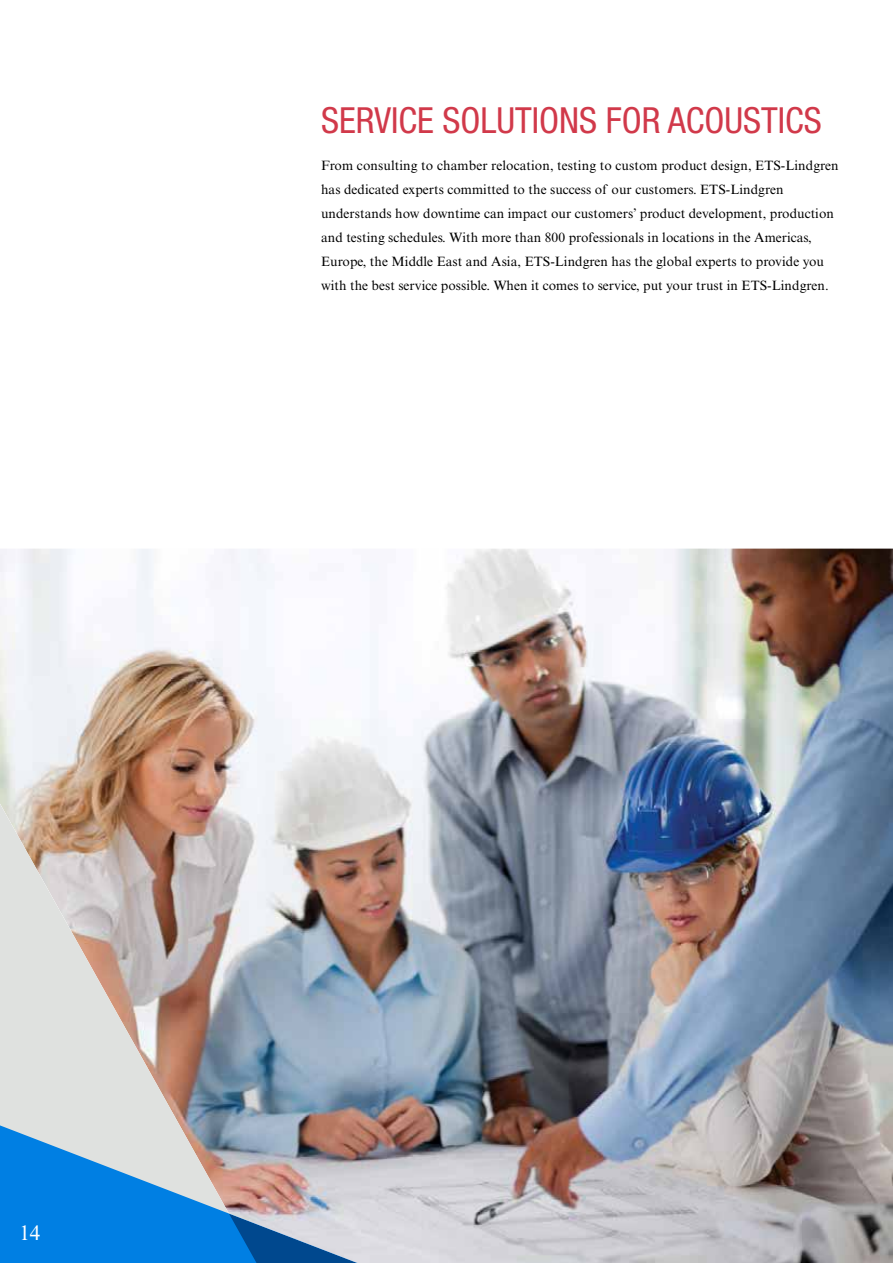
<style>
.page{position:relative;width:893px;height:1263px;background:#fff}
.page>*{position:absolute;margin:0;border:0;box-sizing:border-box;transform-origin:0 0}
.t1{font:condensed 36px "Helvetica Neue LT Std";color:#d1394a}
.t2{font:21px "Times New Roman MT Std";color:#fff}
.t3{font:13.5px/24px "Times New Roman MT Std";letter-spacing:.005em;color:#000}
</style>
<div class="page">
<img style="left:0;top:549px;width:893px;height:714px">
<h1 class="t1" style="left:321px;top:99px;width:502px">SERVICE SOLUTIONS FOR ACOUSTICS</h1>
<p class="t3" style="left:321px;top:154px;width:519px">From consulting to chamber relocation, testing to custom product design, ETS-Lindgren has dedicated experts committed to the success of our customers. ETS-Lindgren understands how downtime can impact our customers’ product development, production and testing schedules. With more than 800 professionals in locations in the Americas, Europe, the Middle East and Asia, ETS-Lindgren has the global experts to provide you with the best service possible. When it comes to service, put your trust in ETS-Lindgren.</p>
<h2 class="t2" style="left:19px;top:1220px;width:22px">14</h2>
</div>
